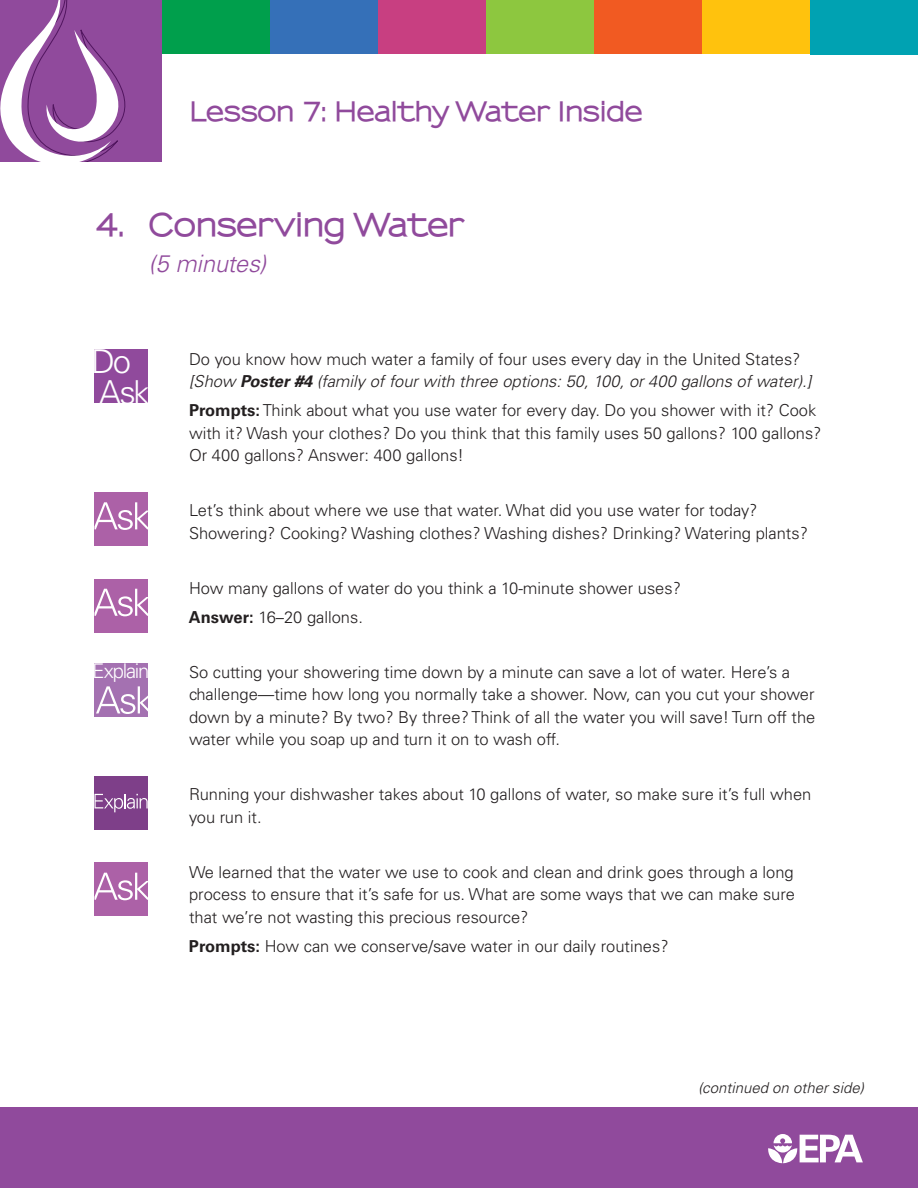
<style>
.page{position:relative;width:918px;height:1188px;background:#fff}
.page>*{position:absolute;margin:0;border:0;box-sizing:border-box;transform-origin:0 0}
.t1{font:300 33px/30.3px "Univers LT Std";color:#fff}
.t2{font:800 30px "Sansumi";letter-spacing:-.005em;color:#904a9c}
.t3{font:800 25.5px "Sansumi";letter-spacing:-.01em;color:#904a9c}
.t4{font:italic 300 24px "Univers LT Std";letter-spacing:-.01em;color:#904a9c}
.t5{font:300 20.25px "Univers LT Std";letter-spacing:-.06em;color:#fff}
.t6{font:300 16.5px/22.5px "Univers LT Std";color:#231f20}
.t7{font:italic 300 15px "Univers LT Std";color:#231f20}
.s1{font-style:italic}
.s2{font-weight:700;font-style:italic}
.s3{font-weight:700}
</style>
<div class="page">
<div style="left:0;top:1107px;width:918px;height:81px;background:#904a9c"></div>
<div style="left:0;top:0;width:162px;height:162px;background:#904a9c"></div>
<svg style="left:0;top:0;width:125px;height:162px"></svg>
<div style="left:702px;top:0;width:108px;height:54px;background:#ffc20d"></div>
<div style="left:594px;top:0;width:108px;height:54px;background:#f15a22"></div>
<div style="left:486px;top:0;width:108px;height:54px;background:#8dc73f"></div>
<div style="left:378px;top:0;width:108px;height:54px;background:#c83f81"></div>
<div style="left:810px;top:0;width:108px;height:54px;background:#00a2b2"></div>
<div style="left:270px;top:0;width:108px;height:54px;background:#3570b8"></div>
<div style="left:162px;top:0;width:108px;height:54px;background:#009f4c"></div>
<div style="left:94px;top:350px;width:54px;height:54px;background:#904a9c"></div>
<div style="left:94px;top:492px;width:54px;height:54px;background:#ac61a7"></div>
<svg style="left:94px;top:502px;width:54px;height:28px"></svg>
<div style="left:94px;top:579px;width:54px;height:54px;background:#ac61a7"></div>
<svg style="left:94px;top:589px;width:54px;height:27px"></svg>
<div style="left:94px;top:663px;width:54px;height:54px;background:#a471b1"></div>
<svg style="left:96px;top:686px;width:52px;height:28px"></svg>
<div style="left:94px;top:776px;width:54px;height:54px;background:#7e3f89"></div>
<svg style="left:94px;top:794px;width:54px;height:18px"></svg>
<div style="left:94px;top:862px;width:54px;height:54px;background:#ac61a7"></div>
<svg style="left:94px;top:873px;width:54px;height:27px"></svg>
<svg style="left:768px;top:1134px;width:95px;height:29px"></svg>
<h2 class="t3" style="left:189px;top:96px;width:455px">Lesson 7: Healthy Water Inside</h2>
<h1 class="t2" style="left:94px;top:207px;width:372px">4. Conserving Water</h1>
<p class="t4" style="left:148px;top:249px;width:119px">(5 minutes)</p>
<p class="t1" style="left:91px;top:346px;width:60px">Do<br>Ask</p>
<p class="t6" style="left:189px;top:347px;width:624px">Do you know how much water a family of four uses every day in the United States? <span class="s1">[Show</span> <span class="s2">Poster #4</span> <span class="s1">(family of four with three options: 50, 100, or 400 gallons of water).]</span></p>
<p class="t6" style="left:189px;top:399px;width:634px"><span class="s3">Prompts:</span> Think about what you use water for every day. Do you shower with it? Cook with it? Wash your clothes? Do you think that this family uses 50 gallons? 100 gallons?<br>Or 400 gallons? Answer: 400 gallons!</p>
<p class="t6" style="left:189px;top:499px;width:620px">Let’s think about where we use that water. What did you use water for today?<br>Showering? Cooking? Washing clothes? Washing dishes? Drinking? Watering plants?</p>
<p class="t6" style="left:189px;top:576px;width:493px">How many gallons of water do you think a 10-minute shower uses?</p>
<p class="t6" style="left:189px;top:606px;width:175px"><span class="s3">Answer:</span> 16–20 gallons.</p>
<p class="t5" style="left:92px;top:658px;width:59px">Explain</p>
<p class="t6" style="left:189px;top:661px;width:628px">So cutting your showering time down by a minute can save a lot of water. Here’s a challenge—time how long you normally take a shower. Now, can you cut your shower down by a minute? By two? By three? Think of all the water you will save! Turn off the water while you soap up and turn it on to wash off.</p>
<p class="t6" style="left:189px;top:783px;width:624px">Running your dishwasher takes about 10 gallons of water, so make sure it’s full when you run it.</p>
<p class="t6" style="left:189px;top:860px;width:608px;text-align:justify">We learned that the water we use to cook and clean and drink goes through a long process to ensure that it’s safe for us. What are some ways that we can make sure that we’re not wasting this precious resource?</p>
<p class="t6" style="left:189px;top:935px;width:481px"><span class="s3">Prompts:</span> How can we conserve/save water in our daily routines?</p>
<p class="t7" style="left:698px;top:1078px;width:167px">(continued on other side)</p>
</div>
